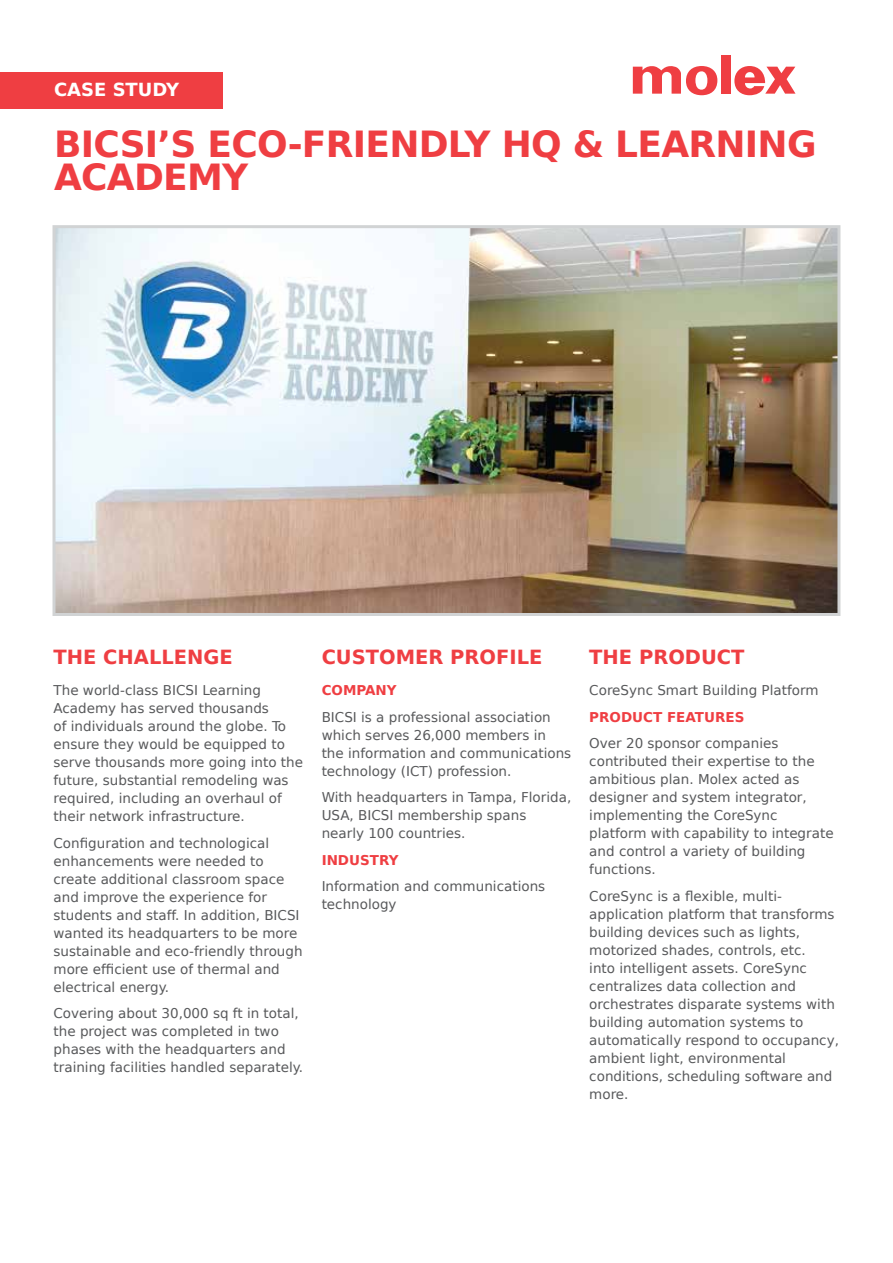
<style>
.page{position:relative;width:893px;height:1263px;background:#fff}
.page>*{position:absolute;margin:0;border:0;box-sizing:border-box;transform-origin:0 0}
.t1{font:700 36px/33px "Bitstream Vera Sans";letter-spacing:-.02em;color:#ef3e42}
.t2{font:700 19.5px "Bitstream Vera Sans";color:#ef3e42}
.t3{font:700 18px "Bitstream Vera Sans";color:#fff}
.t4{font:13.5px/18px "Bitstream Vera Sans";color:#58595b}
.t5{font:700 13.5px "Bitstream Vera Sans";color:#ef3e42}
</style>
<div class="page">
<div style="left:0;top:72px;width:222px;height:37px;background:#ef3e42"></div>
<img style="left:56px;top:229px;width:780px;height:383px">
<div style="left:52px;top:225px;width:788px;height:391px;border:3px solid #d1d3d4"></div>
<div style="left:721px;top:55px;width:9px;height:39px;background:#ef3e42"></div>
<svg style="left:633px;top:66px;width:84px;height:29px"></svg>
<svg style="left:734px;top:66px;width:61px;height:29px"></svg>
<h3 class="t3" style="left:54px;top:80px;width:127px">CASE STUDY</h3>
<h1 class="t1" style="left:54px;top:128px;width:764px">BICSI’S ECO-FRIENDLY HQ &amp; LEARNING<br>ACADEMY</h1>
<h2 class="t2" style="left:54px;top:646px;width:181px">THE CHALLENGE</h2>
<p class="t4" style="left:54px;top:681px;width:251px">The world-class BICSI Learning Academy has served thousands<br>of individuals around the globe. To ensure they would be equipped to serve thousands more going into the future, substantial remodeling was required, including an overhaul of their network infrastructure.</p>
<p class="t4" style="left:54px;top:834px;width:251px">Configuration and technological enhancements were needed to create additional classroom space and improve the experience for students and staff. In addition, BICSI wanted its headquarters to be more sustainable and eco-friendly through more efficient use of thermal and electrical energy.</p>
<p class="t4" style="left:54px;top:1004px;width:251px">Covering about 30,000 sq ft in total, the project was completed in two phases with the headquarters and training facilities handled separately.</p>
<h2 class="t2" style="left:322px;top:646px;width:222px">CUSTOMER PROFILE</h2>
<p class="t5" style="left:322px;top:683px;width:76px">COMPANY</p>
<p class="t4" style="left:322px;top:708px;width:251px">BICSI is a professional association which serves 26,000 members in the information and communications technology (ICT) profession.</p>
<p class="t4" style="left:322px;top:788px;width:251px">With headquarters in Tampa, Florida,<br>USA, BICSI membership spans nearly 100 countries.</p>
<p class="t5" style="left:322px;top:852px;width:78px">INDUSTRY</p>
<p class="t4" style="left:322px;top:877px;width:225px">Information and communications technology</p>
<h2 class="t2" style="left:589px;top:646px;width:157px">THE PRODUCT</h2>
<p class="t4" style="left:589px;top:681px;width:231px">CoreSync Smart Building Platform</p>
<p class="t5" style="left:589px;top:709px;width:157px">PRODUCT FEATURES</p>
<p class="t4" style="left:589px;top:734px;width:246px">Over 20 sponsor companies contributed their expertise to the ambitious plan. Molex acted as designer and system integrator, implementing the CoreSync platform with capability to integrate and control a variety of building functions.</p>
<p class="t4" style="left:589px;top:887px;width:251px">CoreSync is a flexible, multi&shy;application platform that transforms building devices such as lights, motorized shades, controls, etc.<br>into intelligent assets. CoreSync centralizes data collection and orchestrates disparate systems with building automation systems to automatically respond to occupancy, ambient light, environmental conditions, scheduling software and more.</p>
</div>
